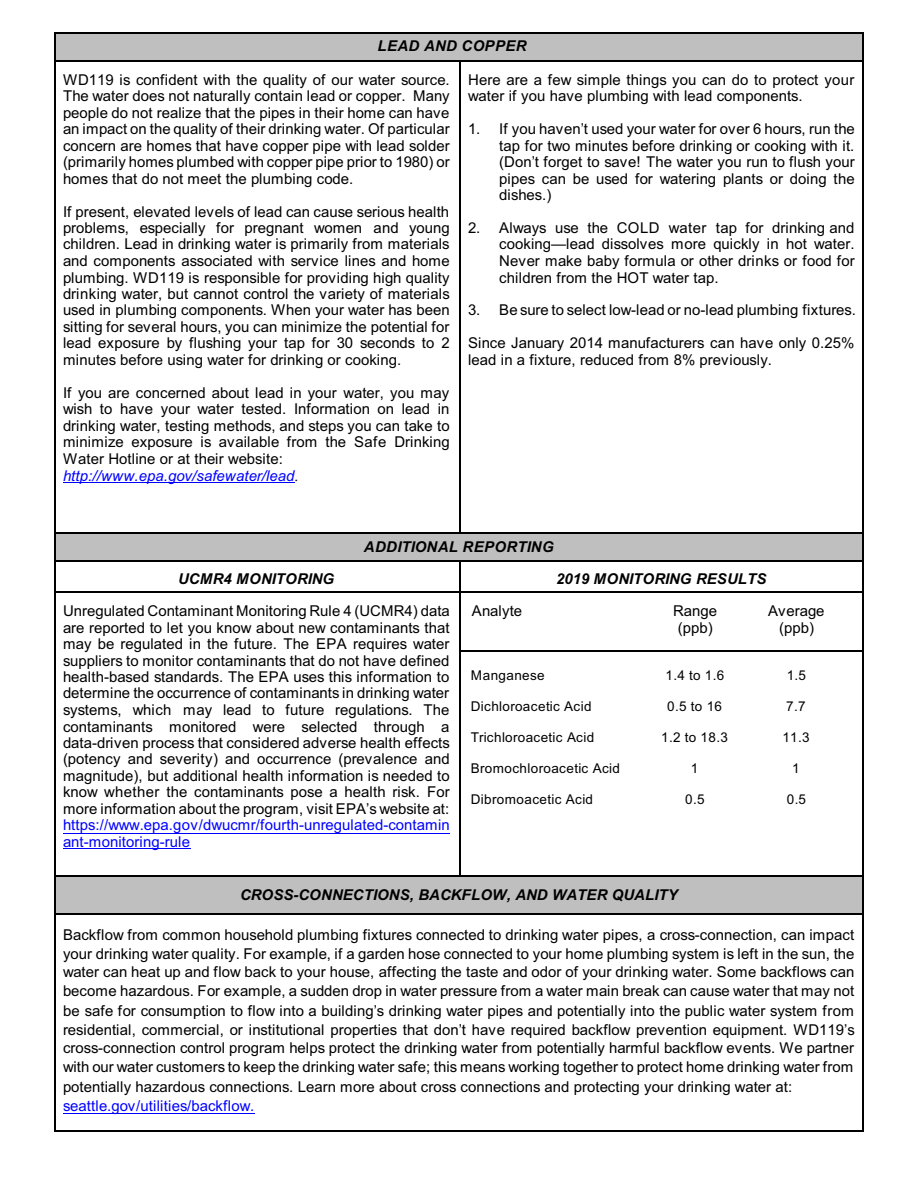
<style>
.page{position:relative;width:918px;height:1188px;background:#fff}
.page>*{position:absolute;margin:0;border:0;box-sizing:border-box;transform-origin:0 0}
.t1{font:15px/16.5px "Arial";color:#000;text-align:justify}
.t2{font:italic 700 15px "Arial";letter-spacing:.015em;color:#000}
.t3{font:15px/16.5px "Arial";color:#00f}
.t4{font:13.5px "Arial";letter-spacing:.025em;color:#000}
.s1{font-style:italic;color:#00f}
.s2{font-family:"Times New Roman"}
</style>
<div class="page">
<div style="left:54px;top:32px;width:810px;height:28px;background:#bfbfbf"></div>
<svg style="left:54px;top:33px;width:1px;height:27px"></svg>
<svg style="left:863px;top:33px;width:1px;height:27px"></svg>
<hr style="left:54px;top:32px;width:810px;height:1px;background:#000">
<hr style="left:54px;top:60px;width:1px;height:435px;background:#000">
<hr style="left:54px;top:60px;width:405px;height:1px;background:#000">
<hr style="left:459px;top:60px;width:1px;height:435px;background:#000">
<hr style="left:863px;top:60px;width:1px;height:435px;background:#000">
<hr style="left:459px;top:60px;width:405px;height:1px;background:#000">
<hr style="left:54px;top:495px;width:1px;height:37px;background:#000">
<hr style="left:459px;top:495px;width:1px;height:37px;background:#000">
<hr style="left:863px;top:495px;width:1px;height:37px;background:#000">
<div style="left:54px;top:533px;width:810px;height:27px;background:#bfbfbf"></div>
<svg style="left:54px;top:534px;width:1px;height:26px"></svg>
<svg style="left:863px;top:534px;width:1px;height:26px"></svg>
<hr style="left:54px;top:533px;width:810px;height:1px;background:#000">
<hr style="left:54px;top:561px;width:1px;height:30px;background:#000">
<hr style="left:54px;top:561px;width:405px;height:1px;background:#000">
<hr style="left:459px;top:561px;width:1px;height:30px;background:#000">
<hr style="left:863px;top:561px;width:1px;height:30px;background:#000">
<hr style="left:459px;top:561px;width:405px;height:1px;background:#000">
<hr style="left:54px;top:591px;width:1px;height:284px;background:#000">
<hr style="left:54px;top:591px;width:405px;height:2px;background:#000">
<hr style="left:459px;top:591px;width:1px;height:284px;background:#000">
<hr style="left:863px;top:591px;width:1px;height:284px;background:#000">
<hr style="left:459px;top:591px;width:405px;height:2px;background:#000">
<div style="left:54px;top:876px;width:405px;height:38px;background:#bfbfbf"></div>
<hr style="left:54px;top:876px;width:1px;height:38px;background:#000">
<hr style="left:54px;top:876px;width:405px;height:1px;background:#000">
<hr style="left:54px;top:913px;width:405px;height:1px;background:#000">
<div style="left:459px;top:876px;width:405px;height:38px;background:#bfbfbf"></div>
<hr style="left:863px;top:876px;width:1px;height:38px;background:#000">
<hr style="left:459px;top:876px;width:405px;height:1px;background:#000">
<hr style="left:459px;top:913px;width:405px;height:1px;background:#000">
<hr style="left:54px;top:915px;width:1px;height:216px;background:#000">
<hr style="left:863px;top:915px;width:1px;height:216px;background:#000">
<hr style="left:54px;top:1130px;width:810px;height:1px;background:#000">
<hr style="left:63px;top:483px;width:231px;height:1px;background:#00f">
<hr style="left:63px;top:833px;width:387px;height:1px;background:#00f">
<hr style="left:63px;top:849px;width:127px;height:1px;background:#00f">
<hr style="left:63px;top:1113px;width:192px;height:1px;background:#00f">
<hr style="left:459px;top:651px;width:405px;height:1px;background:#000">
<p class="t2" style="left:378px;top:41px;width:151px">LEAD AND COPPER</p>
<p class="t1" style="left:63px;top:73px;width:388px">WD119 is confident with the quality of our water source.<br>The water does not naturally contain lead or copper. Many people do not realize that the pipes in their home can have an impact on the quality of their drinking water. Of particular concern are homes that have copper pipe with lead solder (primarily homes plumbed with copper pipe prior to 1980) or homes that do not meet the plumbing code.</p>
<p class="t1" style="left:63px;top:205px;width:388px">If present, elevated levels of lead can cause serious health problems, especially for pregnant women and young children. Lead in drinking water is primarily from materials and components associated with service lines and home plumbing. WD119 is responsible for providing high quality drinking water, but cannot control the variety of materials used in plumbing components. When your water has been sitting for several hours, you can minimize the potential for lead exposure by flushing your tap for 30 seconds to 2 minutes before using water for drinking or cooking.</p>
<p class="t1" style="left:63px;top:386px;width:388px;text-align:left">If you are concerned about lead in your water, you may wish to have your water tested. Information on lead in drinking water, testing methods, and steps you can take to minimize exposure is available from the Safe Drinking Water Hotline or at their website: <span class="s1">http://www.epa.gov/safewater/lead</span><span class="s2">.</span></p>
<p class="t1" style="left:468px;top:73px;width:388px">Here are a few simple things you can do to protect your water if you have plumbing with lead components.</p>
<p class="t1" style="left:499px;top:122px;width:357px;text-indent:-31px">1. If you haven’t used your water for over 6 hours, run the tap for two minutes before drinking or cooking with it. (Don’t forget to save! The water you run to flush your pipes can be used for watering plants or doing the dishes.)</p>
<p class="t1" style="left:499px;top:221px;width:357px;text-indent:-31px">2. Always use the COLD water tap for drinking and cooking—lead dissolves more quickly in hot water.<br>Never make baby formula or other drinks or food for children from the HOT water tap.</p>
<p class="t1" style="left:468px;top:303px;width:390px">3. Be sure to select low-lead or no-lead plumbing fixtures.</p>
<p class="t1" style="left:468px;top:336px;width:388px">Since January 2014 manufacturers can have only 0.25% lead in a fixture, reduced from 8% previously.</p>
<p class="t2" style="left:364px;top:541px;width:191px">ADDITIONAL REPORTING</p>
<p class="t2" style="left:178px;top:573px;width:157px">UCMR4 MONITORING</p>
<p class="t2" style="left:556px;top:573px;width:212px">2019 MONITORING RESULTS</p>
<p class="t1" style="left:63px;top:604px;width:389px">Unregulated Contaminant Monitoring Rule 4 (UCMR4) data are reported to let you know about new contaminants that may be regulated in the future. The EPA requires water suppliers to monitor contaminants that do not have defined health-based standards. The EPA uses this information to determine the occurrence of contaminants in drinking water systems, which may lead to future regulations. The contaminants monitored were selected through a data-driven process that considered adverse health effects (potency and severity) and occurrence (prevalence and magnitude), but additional health information is needed to know whether the contaminants pose a health risk. For more information about the program, visit EPA’s website at:</p>
<p class="t3" style="left:63px;top:818px;width:388px">https://www.epa.gov/dwucmr/fourth-unregulated-contamin ant-monitoring-rule</p>
<p class="t1" style="left:472px;top:604px;width:52px">Analyte</p>
<p class="t1" style="left:673px;top:604px;width:46px">Range</p>
<p class="t1" style="left:768px;top:604px;width:58px">Average</p>
<p class="t1" style="left:678px;top:620px;width:36px">(ppb)</p>
<p class="t1" style="left:779px;top:620px;width:36px">(ppb)</p>
<p class="t4" style="left:471px;top:671px;width:75px">Manganese</p>
<p class="t4" style="left:666px;top:671px;width:60px">1.4 to 1.6</p>
<p class="t4" style="left:787px;top:671px;width:21px">1.5</p>
<p class="t4" style="left:471px;top:702px;width:122px">Dichloroacetic Acid</p>
<p class="t4" style="left:667px;top:702px;width:56px">0.5 to 16</p>
<p class="t4" style="left:786px;top:702px;width:21px">7.7</p>
<p class="t4" style="left:471px;top:732px;width:125px">Trichloroacetic Acid</p>
<p class="t4" style="left:661px;top:732px;width:68px">1.2 to 18.3</p>
<p class="t4" style="left:782px;top:732px;width:29px">11.3</p>
<p class="t4" style="left:471px;top:763px;width:151px">Bromochloroacetic Acid</p>
<p class="t4" style="left:691px;top:763px;width:9px">1</p>
<p class="t4" style="left:792px;top:763px;width:9px">1</p>
<p class="t4" style="left:471px;top:794px;width:124px">Dibromoacetic Acid</p>
<p class="t4" style="left:685px;top:794px;width:21px">0.5</p>
<p class="t4" style="left:787px;top:794px;width:21px">0.5</p>
<p class="t2" style="left:240px;top:889px;width:439px">CROSS-CONNECTIONS, BACKFLOW, AND WATER QUALITY</p>
<p class="t1" style="left:63px;top:926px;width:793px;line-height:19px">Backflow from common household plumbing fixtures connected to drinking water pipes, a cross-connection, can impact your drinking water quality. For example, if a garden hose connected to your home plumbing system is left in the sun, the water can heat up and flow back to your house, affecting the taste and odor of your drinking water. Some backflows can become hazardous. For example, a sudden drop in water pressure from a water main break can cause water that may not be safe for consumption to flow into a building’s drinking water pipes and potentially into the public water system from residential, commercial, or institutional properties that don’t have required backflow prevention equipment. WD119’s cross-connection control program helps protect the drinking water from potentially harmful backflow events. We partner with our water customers to keep the drinking water safe; this means working together to protect home drinking water from potentially hazardous connections. Learn more about cross connections and protecting your drinking water at:</p>
<p class="t3" style="left:63px;top:1098px;width:193px">seattle.gov/utilities/backflow.</p>
</div>
